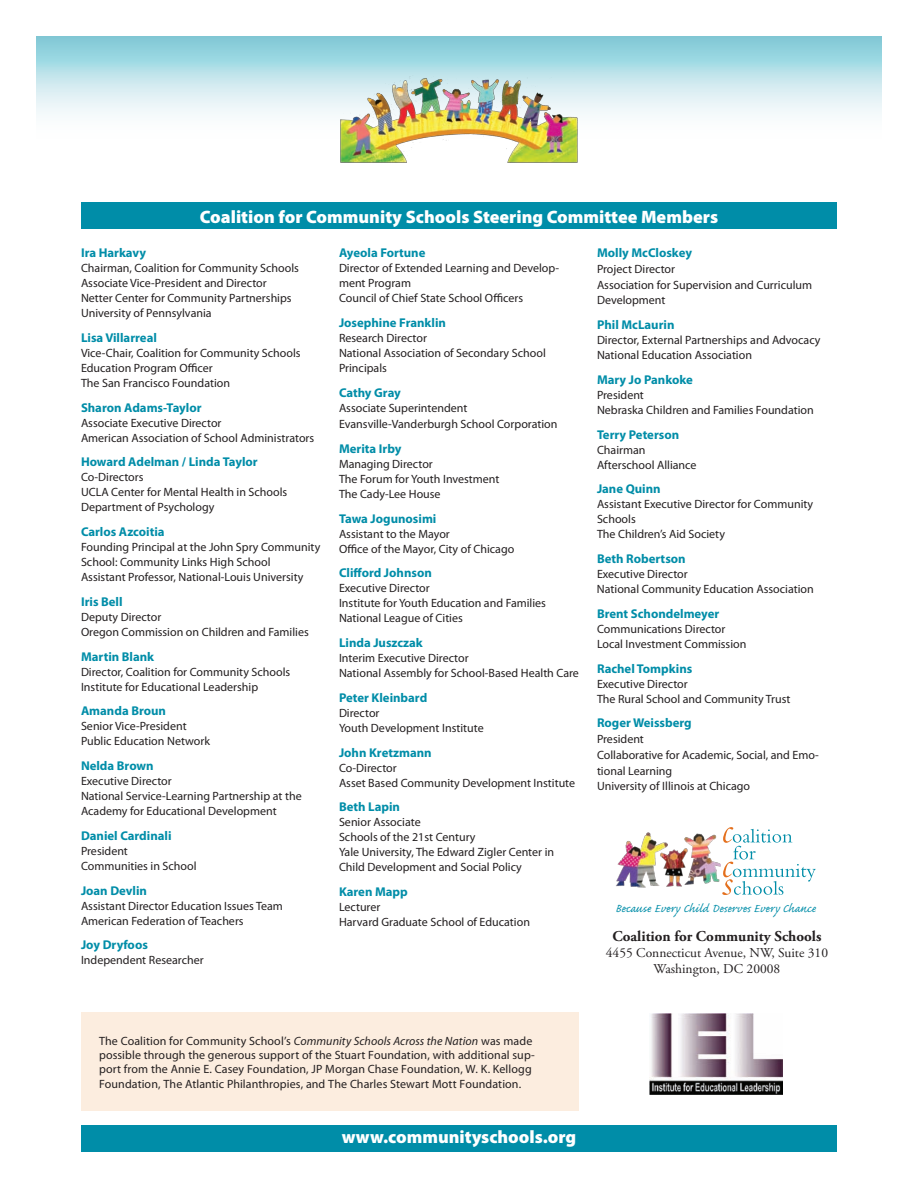
<style>
.page{position:relative;width:918px;height:1188px;background:#fff}
.page>*{position:absolute;margin:0;border:0;box-sizing:border-box;transform-origin:0 0}
.FOOTER_TEXT{font:900 18px "Myriad Pro";color:#fff}
.Head_2{font:15px "Caflisch Script Pro";color:#008da8}
.t1{font:700 15px "Adobe Garamond Pro";color:#231f20}
.t2{font:13.5px "Adobe Garamond Pro";color:#231f20}
.Member_Name{font:700 12.75px "Myriad Pro";color:#008da8}
.Member_affiliation{font:12px/15px "Myriad Pro";color:#231f20}
.SMALL_TEXT{font:12px/14.4px "Myriad Pro";letter-spacing:.005em;color:#231f20}
.s1{font-style:italic}
</style>
<div class="page">
<div style="left:36px;top:36px;width:846px;height:108px;background:linear-gradient(to bottom,#86cdda,#fff)"></div>
<img style="left:616px;top:832px;width:105px;height:56px">
<svg style="left:722px;top:827px;width:94px;height:68px"></svg>
<div style="left:81px;top:1125px;width:756px;height:27px;background:#008da8"></div>
<div style="left:81px;top:202px;width:756px;height:28px;background:#008da8"></div>
<img style="left:338px;top:63px;width:242px;height:100px">
<img style="left:649px;top:1013px;width:133px;height:82px">
<div style="left:81px;top:1012px;width:498px;height:99px;background:#fceddf"></div>
<p class="FOOTER_TEXT" style="left:200px;top:205px;width:520px">Coalition for Community Schools Steering Committee Members</p>
<p class="Member_Name" style="left:81px;top:244px;width:67px">Ira Harkavy</p>
<p class="Member_affiliation" style="left:81px;top:260px;width:220px">Chairman, Coalition for Community Schools Associate Vice-President and Director Netter Center for Community Partnerships University of Pennsylvania</p>
<p class="Member_Name" style="left:81px;top:329px;width:77px">Lisa Villarreal</p>
<p class="Member_affiliation" style="left:81px;top:345px;width:221px">Vice-Chair, Coalition for Community Schools<br>Education Program Officer<br>The San Francisco Foundation</p>
<p class="Member_Name" style="left:81px;top:399px;width:122px">Sharon Adams-Taylor</p>
<p class="Member_affiliation" style="left:81px;top:415px;width:235px">Associate Executive Director<br>American Association of School Administrators</p>
<p class="Member_Name" style="left:81px;top:454px;width:178px">Howard Adelman / Linda Taylor</p>
<p class="Member_affiliation" style="left:81px;top:470px;width:208px">Co-Directors<br>UCLA Center for Mental Health in Schools<br>Department of Psychology</p>
<p class="Member_Name" style="left:81px;top:523px;width:85px">Carlos Azcoitia</p>
<p class="Member_affiliation" style="left:81px;top:539px;width:241px">Founding Principal at the John Spry Community<br>School: Community Links High School<br>Assistant Professor, National-Louis University</p>
<p class="Member_Name" style="left:81px;top:593px;width:43px">Iris Bell</p>
<p class="Member_affiliation" style="left:81px;top:609px;width:229px">Deputy Director<br>Oregon Commission on Children and Families</p>
<p class="Member_Name" style="left:81px;top:648px;width:75px">Martin Blank</p>
<p class="Member_affiliation" style="left:81px;top:664px;width:211px">Director, Coalition for Community Schools<br>Institute for Educational Leadership</p>
<p class="Member_Name" style="left:81px;top:703px;width:87px">Amanda Broun</p>
<p class="Member_affiliation" style="left:81px;top:719px;width:131px">Senior Vice-President<br>Public Education Network</p>
<p class="Member_Name" style="left:81px;top:757px;width:74px">Nelda Brown</p>
<p class="Member_affiliation" style="left:81px;top:773px;width:222px">Executive Director<br>National Service-Learning Partnership at the<br>Academy for Educational Development</p>
<p class="Member_Name" style="left:81px;top:827px;width:92px">Daniel Cardinali</p>
<p class="Member_affiliation" style="left:81px;top:843px;width:117px">President<br>Communities in School</p>
<p class="Member_Name" style="left:81px;top:882px;width:68px">Joan Devlin</p>
<p class="Member_affiliation" style="left:81px;top:898px;width:203px">Assistant Director Education Issues Team<br>American Federation of Teachers</p>
<p class="Member_Name" style="left:81px;top:937px;width:68px">Joy Dryfoos</p>
<p class="Member_affiliation" style="left:81px;top:953px;width:124px">Independent Researcher</p>
<p class="Member_Name" style="left:339px;top:244px;width:88px">Ayeola Fortune</p>
<p class="Member_affiliation" style="left:339px;top:260px;width:222px">Director of Extended Learning and Develop&shy;ment Program<br>Council of Chief State School Officers</p>
<p class="Member_Name" style="left:339px;top:314px;width:109px">Josephine Franklin</p>
<p class="Member_affiliation" style="left:339px;top:330px;width:208px">Research Director<br>National Association of Secondary School<br>Principals</p>
<p class="Member_Name" style="left:339px;top:384px;width:63px">Cathy Gray</p>
<p class="Member_affiliation" style="left:339px;top:400px;width:220px;line-height:15.8px">Associate Superintendent<br>Evansville-Vanderburgh School Corporation</p>
<p class="Member_Name" style="left:339px;top:440px;width:64px">Merita Irby</p>
<p class="Member_affiliation" style="left:339px;top:456px;width:162px">Managing Director<br>The Forum for Youth Investment<br>The Cady-Lee House</p>
<p class="Member_Name" style="left:339px;top:510px;width:99px">Tawa Jogunosimi</p>
<p class="Member_affiliation" style="left:339px;top:526px;width:177px">Assistant to the Mayor<br>Office of the Mayor, City of Chicago</p>
<p class="Member_Name" style="left:339px;top:565px;width:94px">Clifford Johnson</p>
<p class="Member_affiliation" style="left:339px;top:581px;width:209px">Executive Director<br>Institute for Youth Education and Families<br>National League of Cities</p>
<p class="Member_Name" style="left:339px;top:634px;width:85px">Linda Juszczak</p>
<p class="Member_affiliation" style="left:339px;top:650px;width:241px">Interim Executive Director<br>National Assembly for School-Based Health Care</p>
<p class="Member_Name" style="left:339px;top:689px;width:90px">Peter Kleinbard</p>
<p class="Member_affiliation" style="left:339px;top:705px;width:146px">Director<br>Youth Development Institute</p>
<p class="Member_Name" style="left:339px;top:744px;width:94px">John Kretzmann</p>
<p class="Member_affiliation" style="left:339px;top:760px;width:238px">Co-Director<br>Asset Based Community Development Institute</p>
<p class="Member_Name" style="left:339px;top:799px;width:63px">Beth Lapin</p>
<p class="Member_affiliation" style="left:339px;top:815px;width:217px">Senior Associate<br>Schools of the 21st Century<br>Yale University, The Edward Zigler Center in<br>Child Development and Social Policy</p>
<p class="Member_Name" style="left:339px;top:883px;width:70px">Karen Mapp</p>
<p class="Member_affiliation" style="left:339px;top:899px;width:193px">Lecturer<br>Harvard Graduate School of Education</p>
<p class="Member_Name" style="left:597px;top:244px;width:97px">Molly McCloskey</p>
<p class="Member_affiliation" style="left:597px;top:261px;width:217px;line-height:15.8px">Project Director<br>Association for Supervision and Curriculum<br>Development</p>
<p class="Member_Name" style="left:597px;top:316px;width:79px">Phil McLaurin</p>
<p class="Member_affiliation" style="left:597px;top:332px;width:225px">Director, External Partnerships and Advocacy<br>National Education Association</p>
<p class="Member_Name" style="left:597px;top:371px;width:97px">Mary Jo Pankoke</p>
<p class="Member_affiliation" style="left:597px;top:387px;width:218px">President<br>Nebraska Children and Families Foundation</p>
<p class="Member_Name" style="left:597px;top:426px;width:84px">Terry Peterson</p>
<p class="Member_affiliation" style="left:597px;top:442px;width:101px">Chairman<br>Afterschool Alliance</p>
<p class="Member_Name" style="left:597px;top:481px;width:65px">Jane Quinn</p>
<p class="Member_affiliation" style="left:597px;top:497px;width:218px">Assistant Executive Director for Community<br>Schools<br>The Children’s Aid Society</p>
<p class="Member_Name" style="left:597px;top:550px;width:90px">Beth Robertson</p>
<p class="Member_affiliation" style="left:597px;top:566px;width:218px">Executive Director<br>National Community Education Association</p>
<p class="Member_Name" style="left:597px;top:605px;width:124px">Brent Schondelmeyer</p>
<p class="Member_affiliation" style="left:597px;top:621px;width:151px">Communications Director<br>Local Investment Commission</p>
<p class="Member_Name" style="left:597px;top:660px;width:97px">Rachel Tompkins</p>
<p class="Member_affiliation" style="left:597px;top:676px;width:195px">Executive Director<br>The Rural School and Community Trust</p>
<p class="Member_Name" style="left:597px;top:715px;width:96px">Roger Weissberg</p>
<p class="Member_affiliation" style="left:597px;top:731px;width:223px;line-height:15.8px">President<br>Collaborative for Academic, Social, and Emo&shy;tional Learning<br>University of Illinois at Chicago</p>
<p class="Head_2" style="left:615px;top:900px;width:203px">Because Every Child Deserves Every Chance</p>
<p class="t1" style="left:613px;top:928px;width:210px">Coalition for Community Schools</p>
<p class="t2" style="left:606px;top:945px;width:224px">4455 Connecticut Avenue, NW, Suite 310</p>
<p class="t2" style="left:654px;top:961px;width:128px">Washington, DC 20008</p>
<p class="SMALL_TEXT" style="left:99px;top:1033px;width:437px">The Coalition for Community School’s <span class="s1">Community Schools Across the Nation</span> was made possible through the generous support of the Stuart Foundation, with additional sup&shy;port from the Annie E. Casey Foundation, JP Morgan Chase Foundation, W. K. Kellogg Foundation, The Atlantic Philanthropies, and The Charles Stewart Mott Foundation.</p>
<p class="FOOTER_TEXT" style="left:342px;top:1125px;width:236px">www.communityschools.org</p>
</div>
